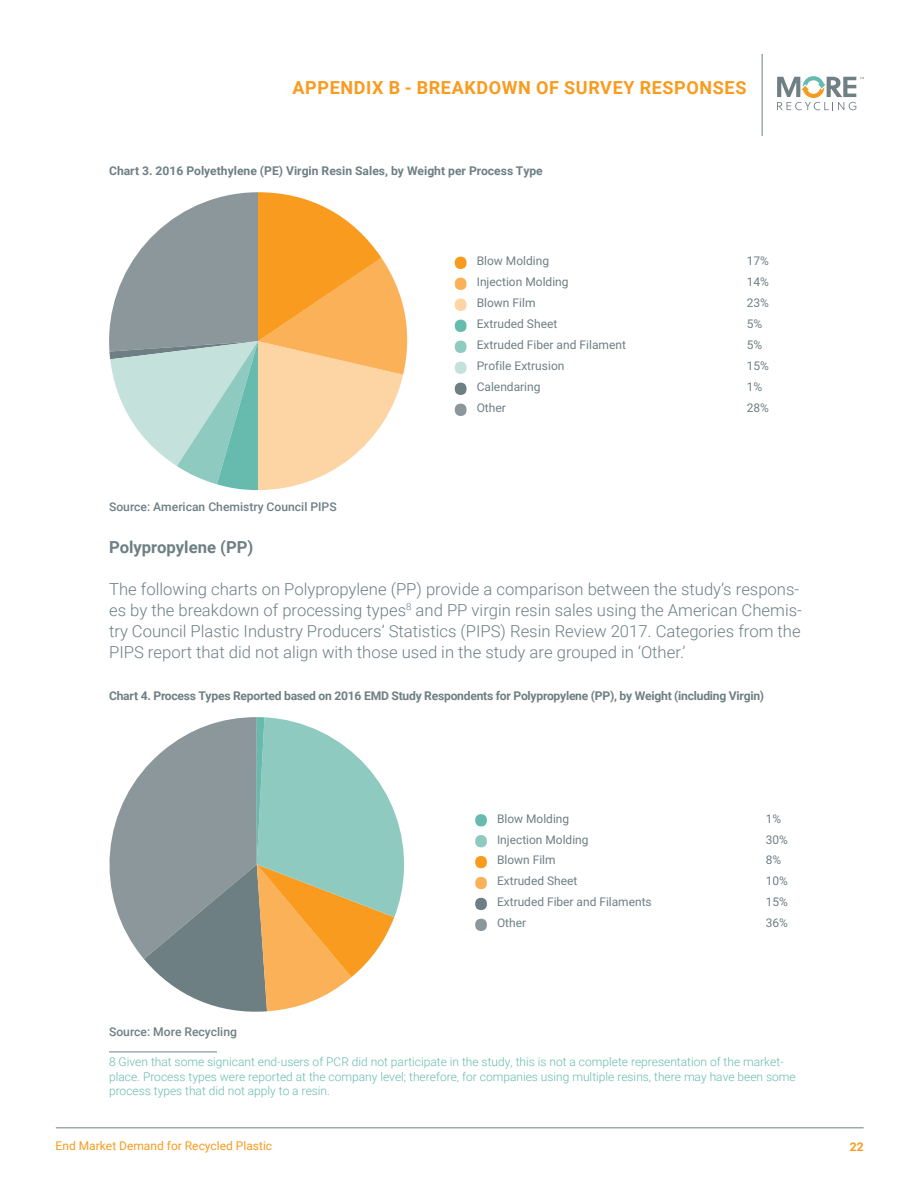
<style>
.page{position:relative;width:918px;height:1188px;background:#fff}
.page>*{position:absolute;margin:0;border:0;box-sizing:border-box;transform-origin:0 0}
.t1{font:500 54px "Roboto";color:#f89b1f}
.t2{font:500 53.7px "Roboto";color:#67bbae}
.t3{font:700 18px "Roboto";letter-spacing:.035em;color:#f89b1f}
.t4{font:300 16.5px/21px "Roboto";color:#6e7f84}
.t5{font:700 16.5px "Roboto";color:#6e7f84}
.t6{font:300 12px/14.4px "Roboto";color:#67bbae}
.t7{font:12px "Roboto";color:#6e7f84}
.t8{font:700 12px "Roboto";letter-spacing:-.02em;color:#6e7f84}
.t9{font:700 12px "Roboto";color:#6e7f84}
.t10{font:500 12px "Roboto";color:#6e7f84}
.t11{font:12px "Roboto";color:#f89b1f}
.t12{font:700 12px "Roboto";color:#f89b1f}
.s1{color:#fbb158}
.s2{color:#fdd4a3}
.s3{color:#67bbae}
.s4{color:#8fcac0}
.s5{color:#c4e1db}
.s6{color:#6e7f84}
.s7{color:#8c979c}
.s8{color:#f89b1f}
</style>
<div class="page">
<hr style="left:56px;top:1127px;width:808px;height:1px;background:#6e7f84">
<hr style="left:762px;top:54px;width:1px;height:82px;background:#6e7f84">
<svg style="left:777px;top:76px;width:87px;height:34px"></svg>
<hr style="left:109px;top:1052px;width:108px;height:1px;background:#6e7f84">
<svg style="left:109px;top:192px;width:299px;height:298px"></svg>
<svg style="left:110px;top:717px;width:294px;height:295px"></svg>
<p class="t3" style="left:293px;top:75px;width:455px">APPENDIX B - BREAKDOWN OF SURVEY RESPONSES</p>
<p class="t9" style="left:109px;top:162px;width:435px">Chart 3. 2016 Polyethylene (PE) Virgin Resin Sales, by Weight per Process Type</p>
<h1 class="t1" style="left:451px;top:229px;width:20px">•<span class="s1">•</span><span class="s2">•</span><span class="s3">•</span><span class="s4">•</span><span class="s5">•</span><span class="s6">•</span><span class="s7">•</span></h1>
<p class="t7" style="left:477px;top:253px;width:74px">Blow Molding</p>
<p class="t7" style="left:747px;top:253px;width:24px">17%</p>
<p class="t7" style="left:477px;top:274px;width:93px">Injection Molding</p>
<p class="t7" style="left:747px;top:274px;width:24px">14%</p>
<p class="t7" style="left:477px;top:295px;width:60px">Blown Film</p>
<p class="t7" style="left:747px;top:295px;width:24px">23%</p>
<p class="t7" style="left:477px;top:316px;width:82px">Extruded Sheet</p>
<p class="t7" style="left:747px;top:316px;width:17px">5%</p>
<p class="t7" style="left:477px;top:337px;width:151px">Extruded Fiber and Filament</p>
<p class="t7" style="left:747px;top:337px;width:17px">5%</p>
<p class="t7" style="left:477px;top:358px;width:89px">Profile Extrusion</p>
<p class="t7" style="left:747px;top:358px;width:24px">15%</p>
<p class="t7" style="left:477px;top:379px;width:65px">Calendaring</p>
<p class="t7" style="left:747px;top:379px;width:17px">1%</p>
<p class="t7" style="left:477px;top:400px;width:31px">Other</p>
<p class="t7" style="left:747px;top:400px;width:24px">28%</p>
<p class="t10" style="left:109px;top:498px;width:229px">Source: American Chemistry Council PIPS</p>
<p class="t5" style="left:109px;top:535px;width:146px">Polypropylene (PP)</p>
<p class="t4" style="left:109px;top:578px;width:694px">The following charts on Polypropylene (PP) provide a comparison between the study’s respons&shy;es by the breakdown of processing types<sup>8</sup> and PP virgin resin sales using the American Chemis&shy;try Council Plastic Industry Producers’ Statistics (PIPS) Resin Review 2017. Categories from the PIPS report that did not align with those used in the study are grouped in ‘Other.’</p>
<p class="t8" style="left:109px;top:687px;width:657px">Chart 4. Process Types Reported based on 2016 EMD Study Respondents for Polypropylene (PP), by Weight (including Virgin)</p>
<h2 class="t2" style="left:472px;top:786px;width:20px">•<span class="s4">•</span><span class="s8">•</span><span class="s1">•</span><span class="s6">•</span><span class="s7">•</span></h2>
<p class="t7" style="left:497px;top:811px;width:74px">Blow Molding</p>
<p class="t7" style="left:766px;top:811px;width:17px">1%</p>
<p class="t7" style="left:497px;top:832px;width:93px">Injection Molding</p>
<p class="t7" style="left:766px;top:832px;width:24px">30%</p>
<p class="t7" style="left:497px;top:852px;width:60px">Blown Film</p>
<p class="t7" style="left:766px;top:852px;width:17px">8%</p>
<p class="t7" style="left:497px;top:873px;width:82px">Extruded Sheet</p>
<p class="t7" style="left:766px;top:873px;width:24px">10%</p>
<p class="t7" style="left:497px;top:894px;width:156px">Extruded Fiber and Filaments</p>
<p class="t7" style="left:766px;top:894px;width:24px">15%</p>
<p class="t7" style="left:497px;top:915px;width:31px">Other</p>
<p class="t7" style="left:766px;top:915px;width:24px">36%</p>
<p class="t10" style="left:109px;top:1023px;width:129px">Source: More Recycling</p>
<p class="t6" style="left:109px;top:1054px;width:688px">8 Given that some signicant end-users of PCR did not participate in the study, this is not a complete representation of the market&shy;place. Process types were reported at the company level; therefore, for companies using multiple resins, there may have been some process types that did not apply to a resin.</p>
<p class="t11" style="left:56px;top:1138px;width:218px">End Market Demand for Recycled Plastic</p>
<p class="t12" style="left:850px;top:1138px;width:15px">22</p>
</div>
